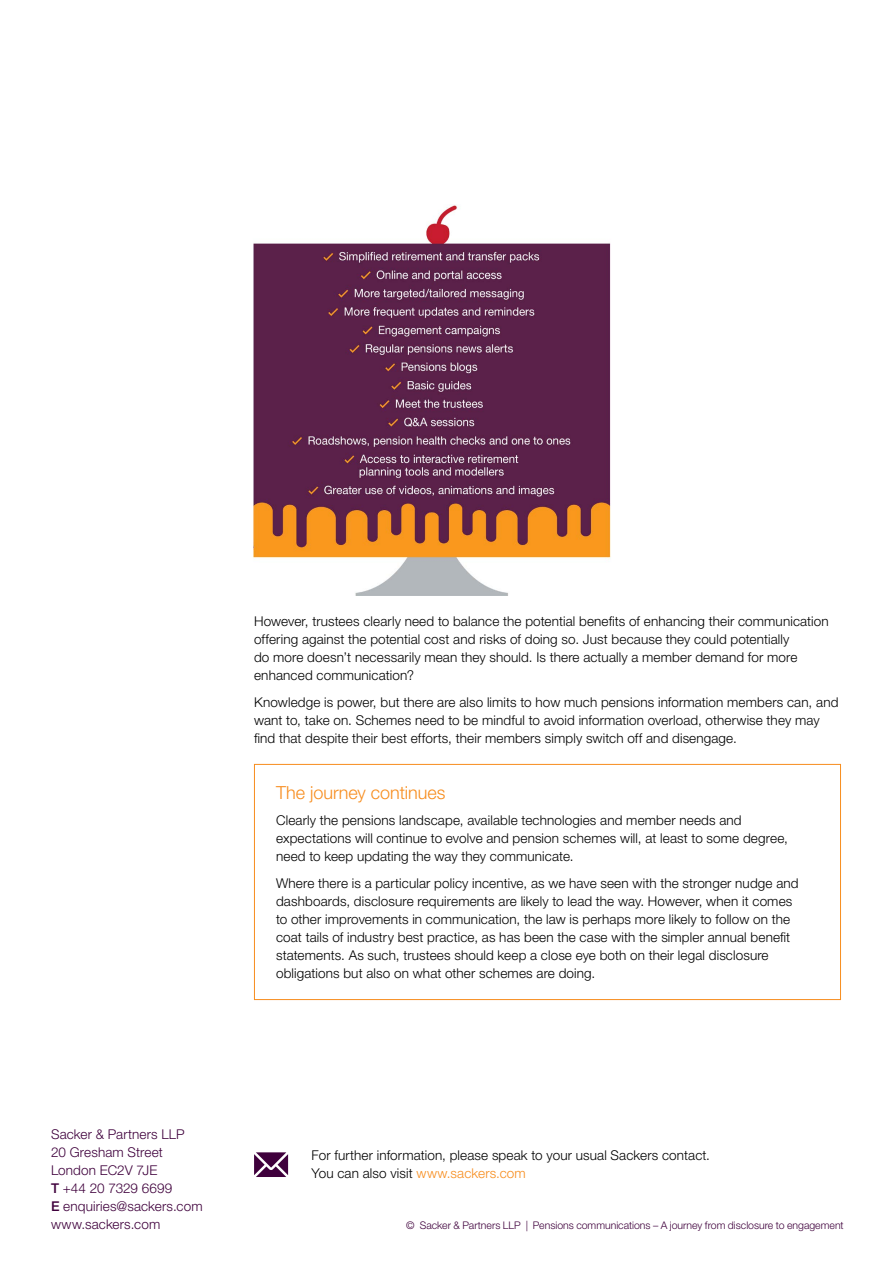
<style>
.page{position:relative;width:893px;height:1263px;background:#fff}
.page>*{position:absolute;margin:0;border:0;box-sizing:border-box;transform-origin:0 0}
.t1{font:300 18px "Helvetica Neue LT Pro";color:#f78d1e}
.t2{font:300 13.5px/18px "Helvetica Neue LT Pro";letter-spacing:.01em;color:#000}
.t3{font:300 13.5px/18px "Helvetica Neue LT Pro";letter-spacing:.01em;color:#3f003c}
.t4{font:300 10.5px "Helvetica Neue LT Pro";color:#3f003c}
.s1{font-weight:500}
.s2{color:#f78d1e}
</style>
<div class="page">
<div style="left:254px;top:764px;width:587px;height:236px;border:1px solid #f78d1e"></div>
<img style="left:253px;top:205px;width:358px;height:390px">
<svg style="left:254px;top:1152px;width:34px;height:25px"></svg>
<p class="t2" style="left:254px;top:612px;width:576px">However, trustees clearly need to balance the potential benefits of enhancing their communication offering against the potential cost and risks of doing so. Just because they could potentially<br>do more doesn’t necessarily mean they should. Is there actually a member demand for more enhanced communication?</p>
<p class="t2" style="left:254px;top:693px;width:586px">Knowledge is power, but there are also limits to how much pensions information members can, and want to, take on. Schemes need to be mindful to avoid information overload, otherwise they may find that despite their best efforts, their members simply switch off and disengage.</p>
<h1 class="t1" style="left:276px;top:781px;width:171px">The journey continues</h1>
<p class="t2" style="left:276px;top:811px;width:513px">Clearly the pensions landscape, available technologies and member needs and expectations will continue to evolve and pension schemes will, at least to some degree, need to keep updating the way they communicate.</p>
<p class="t2" style="left:276px;top:874px;width:524px">Where there is a particular policy incentive, as we have seen with the stronger nudge and dashboards, disclosure requirements are likely to lead the way. However, when it comes to other improvements in communication, the law is perhaps more likely to follow on the coat tails of industry best practice, as has been the case with the simpler annual benefit statements. As such, trustees should keep a close eye both on their legal disclosure obligations but also on what other schemes are doing.</p>
<p class="t3" style="left:51px;top:1125px;width:153px">Sacker &amp; Partners LLP<br>20 Gresham Street<br>London EC2V 7JE<br><span class="s1">T</span> +44 20 7329 6699<br><span class="s1">E</span> enquiries@sackers.com www.sackers.com</p>
<p class="t2" style="left:311px;top:1146px;width:400px">For further information, please speak to your usual Sackers contact.<br>You can also visit <span class="s2">www.sackers.com</span></p>
<p class="t4" style="left:406px;top:1219px;width:439px">© Sacker &amp; Partners LLP | Pensions communications – A journey from disclosure to engagement</p>
</div>
